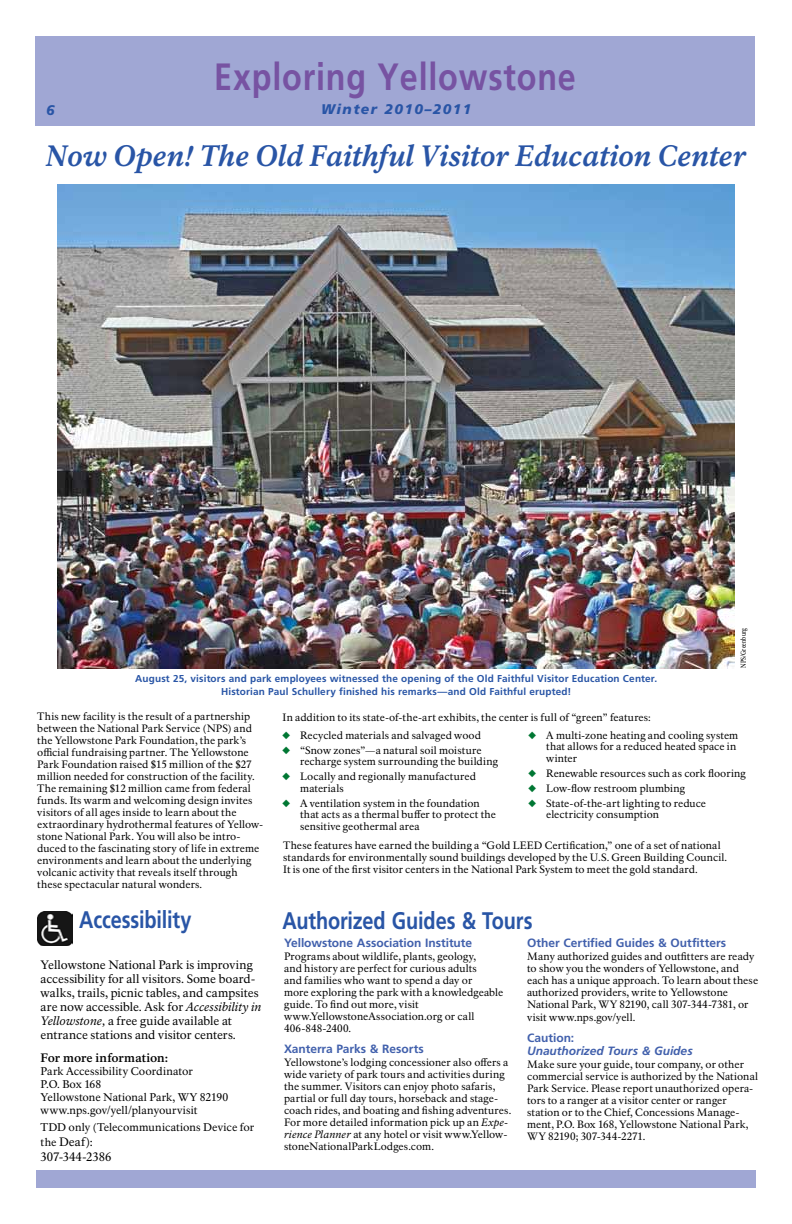
<style>
.page{position:relative;width:792px;height:1224px;background:#fff}
.page>*{position:absolute;margin:0;border:0;box-sizing:border-box;transform-origin:0 0}
.t1{font:700 38px "Frutiger LT Std";letter-spacing:.025em;color:#7753a2;scale:.85 1}
.t2{font:italic 800 29px "NPS Rawlinson OT";color:#2955a6;scale:.93 1}
.t3{font:700 24px "Frutiger LT Std";letter-spacing:-.01em;color:#2955a6;scale:.83 1}
.t4{font:italic 900 14px "Frutiger LT Std";letter-spacing:.1em;color:#2955a6}
.t5{font:12px/14px "NPS Rawlinson OT";color:#000}
.t6{font:700 12px "Frutiger LT Std";color:#4160ac}
.t7{font:italic 700 12px "Frutiger LT Std";letter-spacing:-.005em;color:#4160ac}
.t8{font:700 12px "NPS Rawlinson OT";letter-spacing:-.01em;color:#000}
.t9{font:11px/13px "NPS Rawlinson OT";letter-spacing:.005em;color:#000}
.t10{font:10.5px/12px "NPS Rawlinson OT";letter-spacing:.005em;color:#000}
.t11{font:700 10px/13px "Frutiger LT Std";letter-spacing:.015em;color:#2955a6;text-align:center}
.t12{font:7px "NPS Rawlinson OT Cond";letter-spacing:.01em;color:#000;scale:.9 1}
.s1{font-style:italic}
.s2{font-size:11px}
.s3{color:#073}
</style>
<div class="page">
<div style="left:36px;top:1170px;width:720px;height:18px;background:#a0a7d4"></div>
<div style="left:35px;top:36px;width:720px;height:90px;background:#a0a7d4"></div>
<svg style="left:37px;top:915px;width:1px;height:28px"></svg>
<img style="left:38px;top:912px;width:34px;height:34px">
<img style="left:57px;top:184px;width:678px;height:485px">
<h1 class="t1" style="left:214px;top:54px;width:427px">Exploring Yellowstone</h1>
<h3 class="t4" style="left:46px;top:101px;width:10px">6</h3>
<h3 class="t4" style="left:321px;top:101px;width:152px">Winter 2010–2011</h3>
<h3 class="t4" style="left:40px;top:107px;width:10px">8</h3>
<h2 class="t2" style="left:45px;top:138px;width:755px">Now Open! The Old Faithful Visitor Education Center</h2>
<p class="t11" style="left:135px;top:672px;width:523px">August 25, visitors and park employees witnessed the opening of the Old Faithful Visitor Education Center.<br>Historian Paul Schullery finished his remarks—and Old Faithful erupted!</p>
<p class="t12" style="left:739px;top:668px;width:45px;rotate:-90deg">NPS/Greenburg</p>
<p class="t10" style="left:37px;top:710px;width:227px">This new facility is the result of a partnership between the National Park Service (NPS) and the Yellowstone Park Foundation, the park’s official fundraising partner. The Yellowstone Park Foundation raised $15 million of the $27 million needed for construction of the facility.<br>The remaining $12 million came from federal funds. Its warm and welcoming design invites visitors of all ages inside to learn about the extraordinary hydrothermal features of Yellow&shy;stone National Park. You will also be intro&shy;duced to the fascinating story of life in extreme environments and learn about the underlying volcanic activity that reveals itself through these spectacular natural wonders.</p>
<h3 class="t3" style="left:79px;top:906px;width:137px">Accessibility</h3>
<p class="t5" style="left:41px;top:958px;width:222px">Yellowstone National Park is improving accessibility for all visitors. Some board&shy;walks, trails, picnic tables, and campsites are now accessible. Ask for <span class="s1">Accessibility in Yellowstone,</span> a free guide available at entrance stations and visitor centers.</p>
<p class="t8" style="left:41px;top:1051px;width:129px">For more information:</p>
<p class="t9" style="left:41px;top:1065px;width:189px">Park Accessibility Coordinator<br>P.O. Box 168<br>Yellowstone National Park, WY 82190 www.nps.gov/yell/planyourvisit</p>
<p class="t9" style="left:41px;top:1121px;width:215px">TDD only (Telecommunications Device for</p>
<p class="t5" style="left:41px;top:1134px;width:72px;line-height:15px"><span class="s2">the</span> Deaf):<br>307-344-2386</p>
<p class="t10" style="left:283px;top:712px;width:370px">In addition to its state-of-the-art exhibits, the center is full of “green” features:</p>
<p class="t10" style="left:282px;top:729px;width:200px"><span class="s3">◆</span> Recycled materials and salvaged wood</p>
<p class="t10" style="left:300px;top:744px;width:199px;line-height:11.5px;text-indent:-18px"><span class="s3">◆</span> “Snow zones”—a natural soil moisture recharge system surrounding the building</p>
<p class="t10" style="left:300px;top:771px;width:177px;line-height:11.5px;text-indent:-18px"><span class="s3">◆</span> Locally and regionally manufactured materials</p>
<p class="t10" style="left:300px;top:798px;width:197px;line-height:11.5px;text-indent:-18px"><span class="s3">◆</span> A ventilation system in the foundation that acts as a thermal buffer to protect the sensitive geothermal area</p>
<p class="t10" style="left:546px;top:729px;width:194px;line-height:11.5px;text-indent:-18px"><span class="s3">◆</span> A multi-zone heating and cooling system that allows for a reduced heated space in winter</p>
<p class="t10" style="left:528px;top:767px;width:219px"><span class="s3">◆</span> Renewable resources such as cork flooring</p>
<p class="t10" style="left:528px;top:782px;width:158px"><span class="s3">◆</span> Low-flow restroom plumbing</p>
<p class="t10" style="left:546px;top:798px;width:161px;line-height:11.5px;text-indent:-18px"><span class="s3">◆</span> State-of-the-art lighting to reduce electricity consumption</p>
<p class="t10" style="left:283px;top:840px;width:445px">These features have earned the building a “Gold LEED Certification,” one of a set of national standards for environmentally sound buildings developed by the U.S. Green Building Council.<br>It is one of the first visitor centers in the National Park System to meet the gold standard.</p>
<h3 class="t3" style="left:282px;top:906px;width:303px">Authorized Guides &amp; Tours</h3>
<p class="t6" style="left:284px;top:935px;width:190px">Yellowstone Association Institute</p>
<p class="t10" style="left:284px;top:951px;width:221px">Programs about wildlife, plants, geology,<br>and history are perfect for curious adults<br>and families who want to spend a day or<br>more exploring the park with a knowledgeable guide. To find out more, visit www.YellowstoneAssociation.org or call 406-848-2400.</p>
<p class="t6" style="left:284px;top:1042px;width:141px">Xanterra Parks &amp; Resorts</p>
<p class="t10" style="left:284px;top:1057px;width:229px">Yellowstone’s lodging concessioner also offers a wide variety of park tours and activities during the summer. Visitors can enjoy photo safaris, partial or full day tours, horseback and stage&shy;coach rides, and boating and fishing adventures.<br>For more detailed information pick up an <span class="s1">Expe&shy;rience Planner</span> at any hotel or visit www.Yellow&shy;stoneNationalParkLodges.com.</p>
<p class="t6" style="left:527px;top:935px;width:200px">Other Certified Guides &amp; Outfitters</p>
<p class="t10" style="left:527px;top:951px;width:233px">Many authorized guides and outfitters are ready to show you the wonders of Yellowstone, and each has a unique approach. To learn about these authorized providers, write to Yellowstone National Park, WY 82190, call 307-344-7381, or</p>
<p class="t10" style="left:527px;top:1012px;width:110px">visit www.nps.gov/yell.</p>
<p class="t6" style="left:527px;top:1031px;width:49px">Caution:</p>
<p class="t7" style="left:527px;top:1044px;width:167px">Unauthorized Tours &amp; Guides</p>
<p class="t10" style="left:527px;top:1059px;width:232px">Make sure your guide, tour company, or other commercial service is authorized by the National Park Service. Please report unauthorized opera&shy;tors to a ranger at a visitor center or ranger station or to the Chief, Concessions Manage&shy;ment, P.O. Box 168, Yellowstone National Park, WY 82190; 307-344-2271.</p>
</div>
